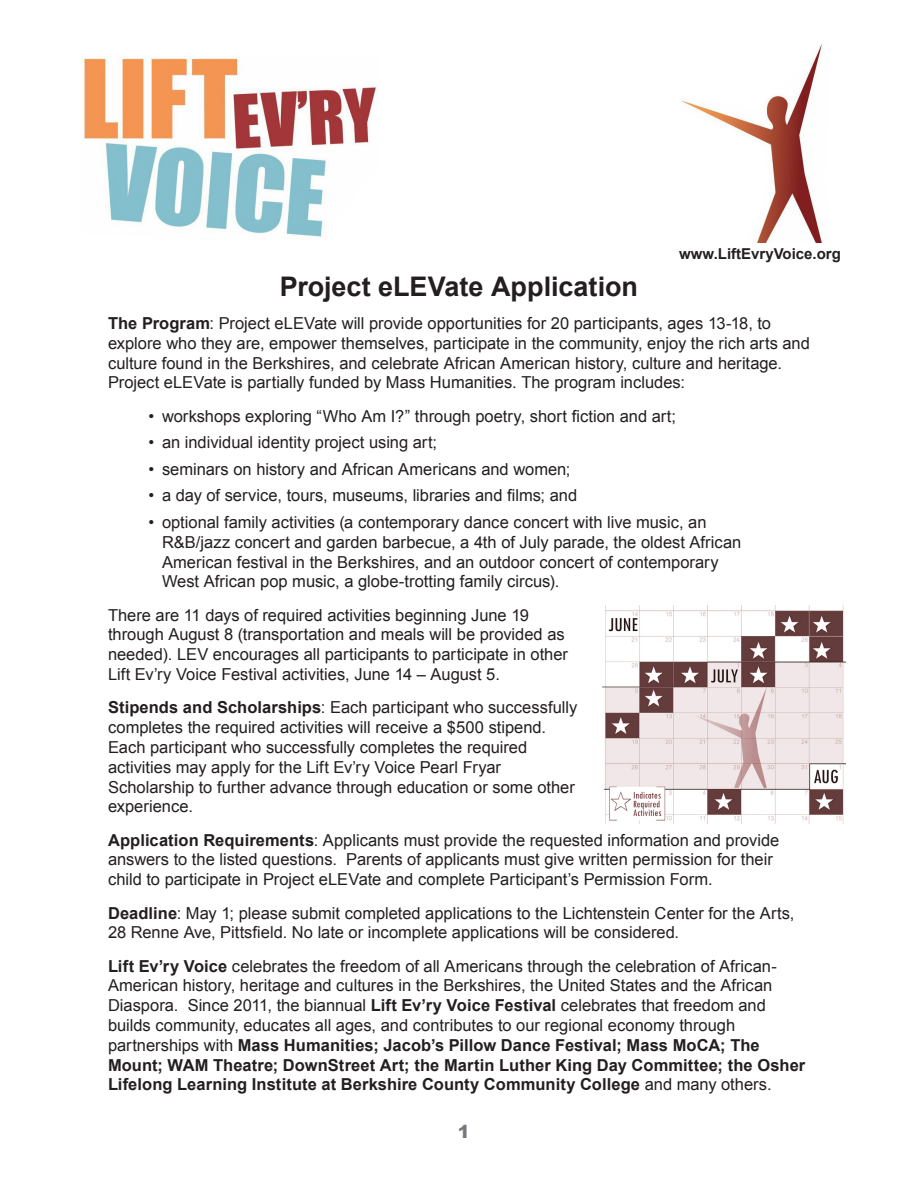
<style>
.page{position:relative;width:918px;height:1188px;background:#fff}
.page>*{position:absolute;margin:0;border:0;box-sizing:border-box;transform-origin:0 0}
.t1{font:700 27px "Arial";color:#231f20}
.t2{font:900 18px "Arial";color:#76787b}
.t3{font:16.5px/19.8px "Arial";color:#231f20}
.t4{font:700 15px "Arial";color:#231f20}
.s1{font-weight:700}
</style>
<div class="page">
<img style="left:83px;top:57px;width:295px;height:180px">
<img style="left:681px;top:44px;width:141px;height:198px">
<img style="left:602px;top:606px;width:243px;height:218px">
<p class="t4" style="left:679px;top:243px;width:163px">www.LiftEvryVoice.org</p>
<p class="t1" style="left:280px;top:268px;width:360px">Project eLEVate Application</p>
<p class="t3" style="left:108px;top:314px;width:703px"><span class="s1">The Program</span>: Project eLEVate will provide opportunities for 20 participants, ages 13-18, to explore who they are, empower themselves, participate in the community, enjoy the rich arts and culture found in the Berkshires, and celebrate African American history, culture and heritage.<br>Project eLEVate is partially funded by Mass Humanities. The program includes:</p>
<p class="t3" style="left:148px;top:406px;width:529px">• workshops exploring “Who Am I?” through poetry, short fiction and art;</p>
<p class="t3" style="left:148px;top:433px;width:290px">• an individual identity project using art;</p>
<p class="t3" style="left:148px;top:459px;width:424px">• seminars on history and African Americans and women;</p>
<p class="t3" style="left:148px;top:486px;width:430px">• a day of service, tours, museums, libraries and films; and</p>
<p class="t3" style="left:162px;top:512px;width:581px;text-indent:-14px">• optional family activities (a contemporary dance concert with live music, an R&amp;B/jazz concert and garden barbecue, a 4th of July parade, the oldest African American festival in the Berkshires, and an outdoor concert of contemporary West African pop music, a globe-trotting family circus).</p>
<p class="t3" style="left:108px;top:605px;width:462px">There are 11 days of required activities beginning June 19 through August 8 (transportation and meals will be provided as needed). LEV encourages all participants to participate in other Lift Ev’ry Voice Festival activities, June 14 – August 5.</p>
<p class="t3" style="left:108px;top:698px;width:471px"><span class="s1">Stipends and Scholarships</span>: Each participant who successfully completes the required activities will receive a $500 stipend.<br>Each participant who successfully completes the required activities may apply for the Lift Ev’ry Voice Pearl Fryar Scholarship to further advance through education or some other experience.</p>
<p class="t3" style="left:108px;top:830px;width:673px"><span class="s1">Application Requirements</span>: Applicants must provide the requested information and provide answers to the listed questions. Parents of applicants must give written permission for their child to participate in Project eLEVate and complete Participant’s Permission Form.</p>
<p class="t3" style="left:108px;top:903px;width:688px"><span class="s1">Deadline</span>: May 1; please submit completed applications to the Lichtenstein Center for the Arts,<br>28 Renne Ave, Pittsfield. No late or incomplete applications will be considered.</p>
<p class="t3" style="left:108px;top:956px;width:699px"><span class="s1">Lift Ev’ry Voice</span> celebrates the freedom of all Americans through the celebration of African-American history, heritage and cultures in the Berkshires, the United States and the African Diaspora. Since 2011, the biannual <span class="s1">Lift Ev’ry Voice Festival</span> celebrates that freedom and builds community, educates all ages, and contributes to our regional economy through partnerships with <span class="s1">Mass Humanities; Jacob’s Pillow Dance Festival; Mass MoCA; The Mount; WAM Theatre; DownStreet Art; the Martin Luther King Day Committee; the Osher Lifelong Learning Institute at Berkshire County Community College</span> and many others.</p>
<p class="t2" style="left:458px;top:1119px;width:14px">1</p>
</div>
